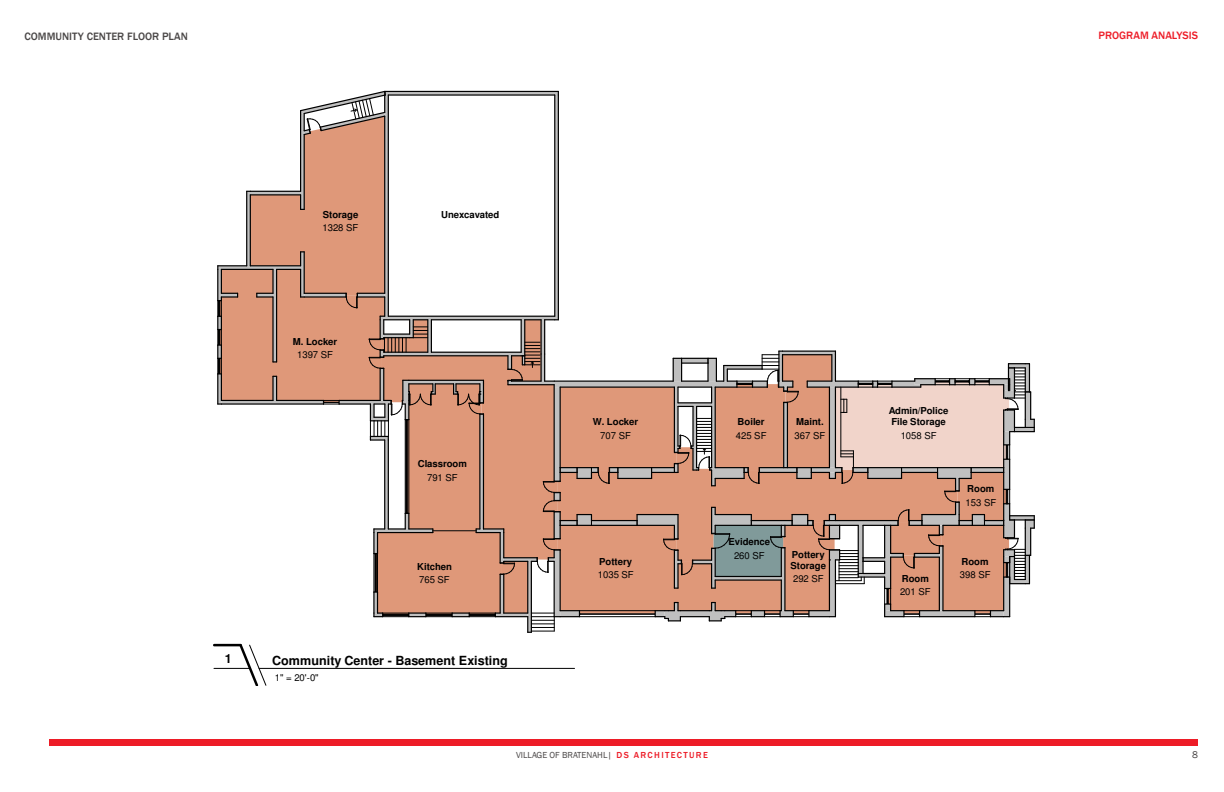
<style>
.page{position:relative;width:1224px;height:792px;background:#fff}
.page>*{position:absolute;margin:0;border:0;box-sizing:border-box;transform-origin:0 0}
.t1{font:700 12.6px "Helvetica";color:#000}
.Body_Header{font:500 11px "Franklin Gothic";color:#4a4747}
.t2{font:500 11px "Franklin Gothic";color:#ed1c27}
.t3{font:10px "Franklin Gothic";color:#4a4747}
.t4{font:700 9.6px/11.3px "Helvetica";letter-spacing:-.005em;color:#000}
.t5{font:9.6px "Helvetica";letter-spacing:-.005em;color:#000}
.t6{font:500 9px "Franklin Gothic";letter-spacing:.15em;color:#ed1c27}
.t7{font:9px "Franklin Gothic";color:#4a4747}
.s1{font-weight:400;color:#4a4747}
</style>
<div class="page">
<div style="left:50px;top:739px;width:1148px;height:6px;background:#ed1c27"></div>
<svg style="left:217px;top:90px;width:818px;height:543px"></svg>
<hr style="left:214px;top:644px;width:27px;height:2px;background:#000">
<hr style="left:214px;top:668px;width:36px;height:1px;background:#000">
<svg style="left:237px;top:643px;width:29px;height:43px"></svg>
<hr style="left:259px;top:668px;width:316px;height:1px;background:#000">
<p class="Body_Header" style="left:24px;top:30px;width:76px">COMMUNITY CENTER</p>
<p class="Body_Header" style="left:127px;top:30px;width:8px">FLOOR</p>
<p class="Body_Header" style="left:162px;top:30px;width:14px">PLAN</p>
<p class="t4" style="left:323px;top:210px;width:37px">Storage</p>
<p class="t5" style="left:323px;top:224px;width:37px">1328 SF</p>
<p class="t4" style="left:441px;top:210px;width:60px">Unexcavated</p>
<p class="t4" style="left:293px;top:337px;width:46px">M. Locker</p>
<p class="t5" style="left:297px;top:351px;width:37px">1397 SF</p>
<p class="t4" style="left:418px;top:459px;width:51px">Classroom</p>
<p class="t5" style="left:427px;top:474px;width:32px">791 SF</p>
<p class="t4" style="left:417px;top:562px;width:36px">Kitchen</p>
<p class="t5" style="left:419px;top:576px;width:32px">765 SF</p>
<p class="t1" style="left:225px;top:654px;width:8px">1</p>
<p class="t1" style="left:272px;top:656px;width:237px">Community Center - Basement Existing</p>
<p class="t5" style="left:275px;top:673px;width:45px">1" = 20'-0"</p>
<p class="t4" style="left:593px;top:417px;width:47px">W. Locker</p>
<p class="t5" style="left:600px;top:432px;width:32px">707 SF</p>
<p class="t4" style="left:599px;top:556px;width:34px">Pottery</p>
<p class="t5" style="left:598px;top:571px;width:37px">1035 SF</p>
<p class="t4" style="left:738px;top:417px;width:29px">Boiler</p>
<p class="t4" style="left:796px;top:417px;width:29px">Maint.</p>
<p class="t4" style="left:889px;top:406px;width:61px">Admin/Police<br>File Storage</p>
<p class="t5" style="left:736px;top:432px;width:32px">425 SF</p>
<p class="t5" style="left:795px;top:432px;width:32px">367 SF</p>
<p class="t5" style="left:901px;top:432px;width:37px">1058 SF</p>
<p class="t4" style="left:967px;top:484px;width:29px">Room</p>
<p class="t5" style="left:966px;top:498px;width:32px">153 SF</p>
<p class="t4" style="left:729px;top:537px;width:43px">Evidence</p>
<p class="t5" style="left:734px;top:552px;width:32px">260 SF</p>
<p class="t4" style="left:791px;top:550px;width:37px">Pottery<br>Storage</p>
<p class="t5" style="left:793px;top:575px;width:32px">292 SF</p>
<p class="t4" style="left:902px;top:574px;width:29px">Room</p>
<p class="t4" style="left:962px;top:556px;width:29px">Room</p>
<p class="t5" style="left:960px;top:571px;width:32px">398 SF</p>
<p class="t5" style="left:900px;top:588px;width:32px">201 SF</p>
<p class="t7" style="left:516px;top:750px;width:57px">VI LLAGE OF BRATE</p>
<p class="t6" style="left:587px;top:750px;width:74px"><span class="s1">NAHL|</span> DS ARCHITE</p>
<p class="t6" style="left:677px;top:750px;width:26px">CTURE</p>
<p class="t2" style="left:1099px;top:29px;width:101px">PROGRAM ANALYSIS</p>
<p class="t3" style="left:1192px;top:749px;width:7px">8</p>
</div>
